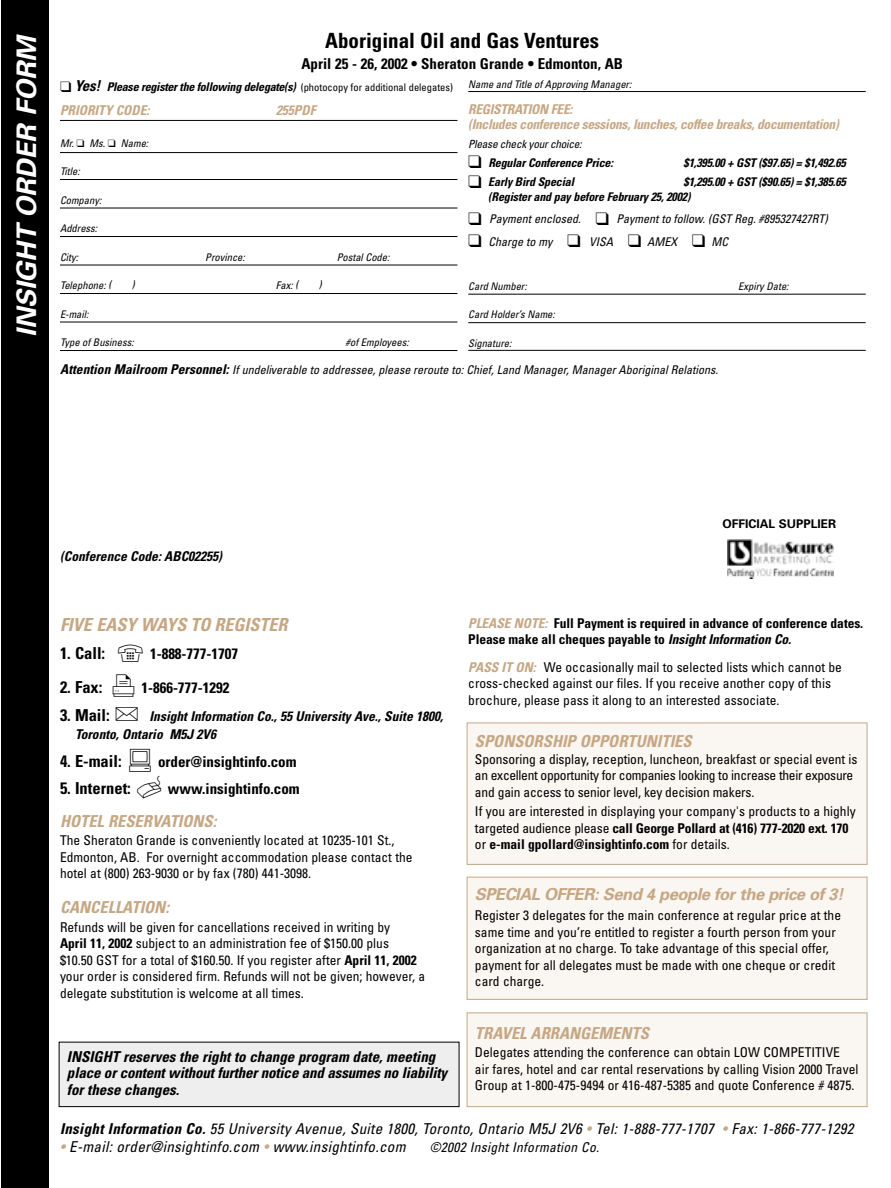
<style>
.page{position:relative;width:891px;height:1188px;background:#fff}
.page>*{position:absolute;margin:0;border:0;box-sizing:border-box;transform-origin:0 0}
.t1{font:italic 700 27px "Univers";color:#fff}
.t2{font:700 condensed 21px "Univers";color:#000}
.t3{font:italic 700 condensed 18px "Univers";color:#c6a784}
.t4{font:italic 700 condensed 16.5px "Univers";color:#c6a784}
.t5{font:italic 700 16.5px "Univers";letter-spacing:-.03em;color:#c6a784}
.t6{font:700 condensed 16.5px "Univers";color:#000}
.t7{font:italic condensed 15px "Univers";letter-spacing:.02em;color:#000}
.t8{font:italic 700 condensed 15px/16.5px "Univers";color:#000}
.t9{font:700 condensed 15px "Univers";color:#000}
.t10{font:condensed 13.5px/16.5px "Univers";color:#000}
.t11{font:700 condensed 13.5px/16.5px "Univers";letter-spacing:-.005em;color:#000}
.t12{font:italic 700 condensed 13.5px/18px "Univers";color:#000}
.t13{font:italic 700 condensed 13.5px/15px "Univers";letter-spacing:-.02em;color:#c6a784}
.t14{font:italic condensed 13.5px "Univers";letter-spacing:.02em;color:#000}
.t15{font:italic 700 condensed 13.5px "Univers";color:#c6a784}
.t16{font:italic 700 condensed 12px/15px "Univers";letter-spacing:-.015em;color:#000}
.t17{font:italic condensed 12px "Univers";color:#000}
.t18{font:700 12px "Univers";color:#000}
.t19{font:italic condensed 11.25px "Univers";letter-spacing:-.02em;color:#000}
.t20{font:italic condensed 10.5px "Univers";color:#000}
.s1{font-size:15px}
.s2{font-weight:400;font-style:normal;font-size:10.5px}
.s3{font-weight:700;font-size:13.5px}
.s4{font-style:normal;font-size:16.5px}
.s5{font-weight:700}
.s6{font-style:italic;color:#c6a784}
.s7{font-style:italic}
.s8{font-weight:700;font-style:italic;color:#c6a784}
.s9{color:#c6a784}
</style>
<div class="page">
<div style="left:467px;top:723px;width:400px;height:141px;background:#faf6f2"></div>
<div style="left:467px;top:723px;width:400px;height:142px;border:1px solid #c6a784"></div>
<div style="left:59px;top:1042px;width:400px;height:65px;background:#eee"></div>
<div style="left:59px;top:1042px;width:400px;height:65px;border:1px solid #000"></div>
<div style="left:467px;top:1013px;width:400px;height:94px;background:#faf6f2"></div>
<div style="left:467px;top:1012px;width:400px;height:95px;border:1px solid #c6a784"></div>
<div style="left:467px;top:877px;width:400px;height:122px;background:#faf6f2"></div>
<div style="left:467px;top:877px;width:400px;height:123px;border:1px solid #c6a784"></div>
<div style="left:2px;top:0;width:47px;height:1188px;background:#000"></div>
<hr style="left:60px;top:120px;width:397px;height:1px;background:#000">
<hr style="left:60px;top:152px;width:397px;height:1px;background:#000">
<hr style="left:60px;top:179px;width:397px;height:1px;background:#000">
<hr style="left:60px;top:208px;width:397px;height:1px;background:#000">
<hr style="left:60px;top:236px;width:397px;height:1px;background:#000">
<hr style="left:60px;top:265px;width:397px;height:1px;background:#000">
<hr style="left:60px;top:293px;width:397px;height:1px;background:#000">
<hr style="left:60px;top:322px;width:397px;height:1px;background:#000">
<hr style="left:60px;top:350px;width:397px;height:1px;background:#000">
<hr style="left:468px;top:91px;width:398px;height:1px;background:#000">
<hr style="left:468px;top:294px;width:398px;height:1px;background:#000">
<hr style="left:468px;top:322px;width:398px;height:1px;background:#000">
<hr style="left:468px;top:350px;width:398px;height:1px;background:#000">
<img style="left:727px;top:539px;width:107px;height:40px">
<h1 class="t1" style="left:17px;top:337px;width:302px;rotate:-90deg">INSIGHT ORDER FORM</h1>
<h2 class="t2" style="left:325px;top:33px;width:276px">Aboriginal Oil and Gas Ventures</h2>
<p class="t9" style="left:301px;top:59px;width:323px">April 25 - 26, 2002 • Sheraton Grande • Edmonton, AB</p>
<p class="t16" style="left:60px;top:81px;width:395px">❑ <span class="s1">Yes!</span> Please register the following delegate(s) <span class="s2">(photocopy for additional delegates)</span></p>
<p class="t15" style="left:60px;top:105px;width:91px">PRIORITY CODE:</p>
<p class="t13" style="left:276px;top:104px;width:41px">255PDF</p>
<p class="t20" style="left:60px;top:139px;width:90px">Mr. ❑ Ms. ❑ Name:</p>
<p class="t20" style="left:60px;top:168px;width:21px">Title:</p>
<p class="t20" style="left:60px;top:196px;width:43px">Company:</p>
<p class="t20" style="left:60px;top:225px;width:39px">Address:</p>
<p class="t20" style="left:60px;top:253px;width:20px">City:</p>
<p class="t20" style="left:205px;top:253px;width:41px">Province:</p>
<p class="t20" style="left:337px;top:253px;width:54px">Postal Code:</p>
<p class="t20" style="left:60px;top:282px;width:53px">Telephone: (</p>
<p class="t20" style="left:132px;top:280px;width:4px">)</p>
<p class="t20" style="left:276px;top:282px;width:24px">Fax: (</p>
<p class="t20" style="left:319px;top:280px;width:4px">)</p>
<p class="t20" style="left:60px;top:310px;width:30px">E-mail:</p>
<p class="t20" style="left:60px;top:339px;width:75px">Type of Business:</p>
<p class="t20" style="left:346px;top:339px;width:65px">#of Employees:</p>
<p class="t20" style="left:468px;top:80px;width:165px">Name and Title of Approving Manager:</p>
<p class="t13" style="left:468px;top:103px;width:372px">REGISTRATION FEE:<br>(Includes conference sessions, lunches, coffee breaks, documentation)</p>
<p class="t19" style="left:468px;top:139px;width:115px">Please check your choice:</p>
<p class="t16" style="left:468px;top:156px;width:146px">❑ Regular Conference Price:</p>
<p class="t16" style="left:684px;top:156px;width:164px">$1,395.00 + GST ($97.65) = $1,492.65</p>
<p class="t16" style="left:468px;top:176px;width:107px">❑ Early Bird Special</p>
<p class="t16" style="left:488px;top:176px;width:359px;text-indent:195px">$1,295.00 + GST ($90.65) = $1,385.65 (Register and pay before February 25, 2002)</p>
<p class="t17" style="left:468px;top:215px;width:361px">❑ Payment enclosed. ❑ Payment to follow. (GST Reg. #895327427RT)</p>
<p class="t17" style="left:468px;top:237px;width:261px">❑ Charge to my ❑ VISA ❑ AMEX ❑ MC</p>
<p class="t20" style="left:468px;top:282px;width:60px">Card Number:</p>
<p class="t20" style="left:738px;top:282px;width:52px">Expiry Date:</p>
<p class="t20" style="left:468px;top:311px;width:88px">Card Holder’s Name:</p>
<p class="t20" style="left:468px;top:339px;width:45px">Signature:</p>
<p class="t17" style="left:60px;top:365px;width:659px"><span class="s3">Attention Mailroom Personnel:</span> If undeliverable to addressee, please reroute to: Chief, Land Manager, Manager Aboriginal Relations.</p>
<p class="t12" style="left:60px;top:548px;width:163px">(Conference Code: ABC02255)</p>
<p class="t18" style="left:723px;top:520px;width:115px">OFFICIAL SUPPLIER</p>
<h3 class="t3" style="left:60px;top:618px;width:229px">FIVE EASY WAYS TO REGISTER</h3>
<p class="t6" style="left:60px;top:647px;width:47px">1. Call:</p>
<p class="t9" style="left:150px;top:648px;width:90px">1-888-777-1707</p>
<p class="t6" style="left:60px;top:681px;width:44px">2. Fax:</p>
<p class="t9" style="left:141px;top:682px;width:90px">1-866-777-1292</p>
<p class="t12" style="left:75px;top:708px;width:370px;text-indent:-15px"><span class="s4">3. Mail:</span> ◆ Insight Information Co., 55 University Ave., Suite 1800,<br>Toronto, Ontario M5J 2V6</p>
<p class="t6" style="left:60px;top:755px;width:63px">4. E-mail:</p>
<p class="t9" style="left:158px;top:756px;width:140px">order@insightinfo.com</p>
<p class="t6" style="left:60px;top:782px;width:72px">5. Internet:</p>
<p class="t9" style="left:168px;top:783px;width:133px">www.insightinfo.com</p>
<p class="t4" style="left:60px;top:815px;width:158px">HOTEL RESERVATIONS:</p>
<p class="t10" style="left:60px;top:834px;width:354px">The Sheraton Grande is conveniently located at 10235-101 St.,<br>Edmonton, AB. For overnight accommodation please contact the hotel at (800) 263-9030 or by fax (780) 441-3098.</p>
<p class="t4" style="left:60px;top:901px;width:110px">CANCELLATION:</p>
<p class="t10" style="left:60px;top:920px;width:367px">Refunds will be given for cancellations received in writing by<br><span class="s5">April 11, 2002</span> subject to an administration fee of $150.00 plus $10.50 GST for a total of $160.50. If you register after <span class="s5">April 11, 2002 </span>your order is considered firm. Refunds will not be given; however, a delegate substitution is welcome at all times.</p>
<p class="t8" style="left:67px;top:1050px;width:382px">INSIGHT reserves the right to change program date, meeting place or content without further notice and assumes no liability for these changes.</p>
<p class="t11" style="left:468px;top:616px;width:397px"><span class="s6">PLEASE NOTE:</span> Full Payment is required in advance of conference dates.<br>Please make all cheques payable to <span class="s7">Insight Information Co.</span></p>
<p class="t10" style="left:468px;top:660px;width:375px"><span class="s8">PASS IT ON:</span> We occasionally mail to selected lists which cannot be cross-checked against our files. If you receive another copy of this brochure, please pass it along to an interested associate.</p>
<p class="t4" style="left:475px;top:735px;width:218px">SPONSORSHIP OPPORTUNITIES</p>
<p class="t10" style="left:475px;top:752px;width:384px">Sponsoring a display, reception, luncheon, breakfast or special event is an excellent opportunity for companies looking to increase their exposure and gain access to senior level, key decision makers.</p>
<p class="t10" style="left:475px;top:804px;width:382px">If you are interested in displaying your company's products to a highly targeted audience please <span class="s5">call George Pollard at (416) 777-2020 ext. 170 </span>or <span class="s5">e-mail gpollard@insightinfo.com</span> for details.</p>
<p class="t5" style="left:475px;top:888px;width:370px">SPECIAL OFFER: Send 4 people for the price of 3!</p>
<p class="t10" style="left:475px;top:908px;width:368px">Register 3 delegates for the main conference at regular price at the same time and you’re entitled to register a fourth person from your organization at no charge. To take advantage of this special offer, payment for all delegates must be made with one cheque or credit card charge.</p>
<p class="t4" style="left:475px;top:1027px;width:175px">TRAVEL ARRANGEMENTS</p>
<p class="t10" style="left:475px;top:1045px;width:385px">Delegates attending the conference can obtain LOW COMPETITIVE<br>air fares, hotel and car rental reservations by calling Vision 2000 Travel<br>Group at 1-800-475-9494 or 416-487-5385 and quote Conference # 4875.</p>
<p class="t7" style="left:60px;top:1123px;width:795px"><span class="s5">Insight Information Co.</span> 55 University Avenue, Suite 1800, Toronto, Ontario M5J 2V6 <span class="s9">•</span> Tel: 1-888-777-1707 <span class="s9">•</span> Fax: 1-866-777-1292</p>
<p class="t7" style="left:60px;top:1141px;width:347px"><span class="s9">•</span> E-mail: order@insightinfo.com <span class="s9">•</span> www.insightinfo.com</p>
<p class="t14" style="left:430px;top:1142px;width:171px">©2002 Insight Information Co.</p>
</div>
